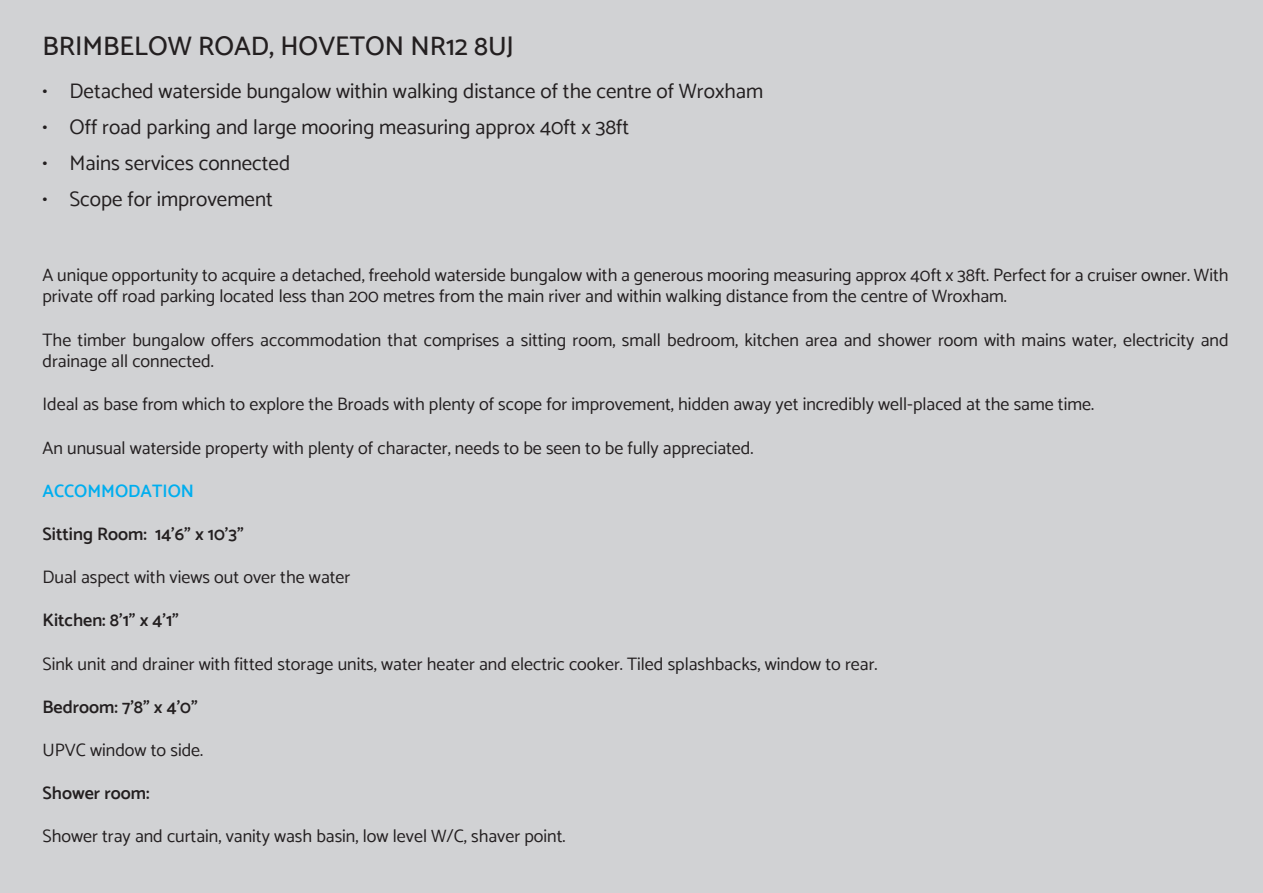
<style>
.page{position:relative;width:1263px;height:893px;background:#d1d2d4}
.page>*{position:absolute;margin:0;border:0;box-sizing:border-box;transform-origin:0 0}
.Inside_Heading_v2{font:500 27px "Catamaran";color:#231f20}
.t1{font:21px "Catamaran";color:#231f20}
.t2{font:18px/21.6px "Catamaran";color:#231f20}
.Brochure_sub_heading_v2{font:600 18px "Catamaran";color:#231f20}
.Cyan_Brochure_Heading_v2{font:600 18px "Catamaran";color:#00aeef}
</style>
<div class="page">
<p class="Inside_Heading_v2" style="left:43px;top:30px;width:473px">BRIMBELOW ROAD, HOVETON NR12 8UJ</p>
<p class="t1" style="left:43px;top:78px;width:722px">• Detached waterside bungalow within walking distance of the centre of Wroxham</p>
<p class="t1" style="left:43px;top:114px;width:588px">• Off road parking and large mooring measuring approx 40ft x 38ft</p>
<p class="t1" style="left:43px;top:150px;width:249px">• Mains services connected</p>
<p class="t1" style="left:43px;top:186px;width:232px">• Scope for improvement</p>
<p class="t2" style="left:43px;top:264px;width:1187px">A unique opportunity to acquire a detached, freehold waterside bungalow with a generous mooring measuring approx 40ft x 38ft. Perfect for a cruiser owner. With private off road parking located less than 200 metres from the main river and within walking distance from the centre of Wroxham.</p>
<p class="t2" style="left:43px;top:328px;width:1187px">The timber bungalow offers accommodation that comprises a sitting room, small bedroom, kitchen area and shower room with mains water, electricity and drainage all connected.</p>
<p class="t2" style="left:43px;top:393px;width:1053px">Ideal as base from which to explore the Broads with plenty of scope for improvement, hidden away yet incredibly well-placed at the same time.</p>
<p class="t2" style="left:43px;top:436px;width:712px">An unusual waterside property with plenty of character, needs to be seen to be fully appreciated.</p>
<p class="Cyan_Brochure_Heading_v2" style="left:43px;top:480px;width:153px">ACCOMMODATION</p>
<p class="Brochure_sub_heading_v2" style="left:43px;top:523px;width:203px">Sitting Room: 14’6” x 10’3”</p>
<p class="t2" style="left:43px;top:566px;width:309px">Dual aspect with views out over the water</p>
<p class="Brochure_sub_heading_v2" style="left:43px;top:610px;width:138px">Kitchen: 8’1” x 4’1”</p>
<p class="t2" style="left:43px;top:652px;width:836px">Sink unit and drainer with fitted storage units, water heater and electric cooker. Tiled splashbacks, window to rear.</p>
<p class="Brochure_sub_heading_v2" style="left:43px;top:696px;width:157px">Bedroom: 7’8” x 4’0”</p>
<p class="t2" style="left:43px;top:739px;width:162px">UPVC window to side.</p>
<p class="Brochure_sub_heading_v2" style="left:43px;top:782px;width:108px">Shower room:</p>
<p class="t2" style="left:43px;top:825px;width:525px">Shower tray and curtain, vanity wash basin, low level W/C, shaver point.</p>
</div>
